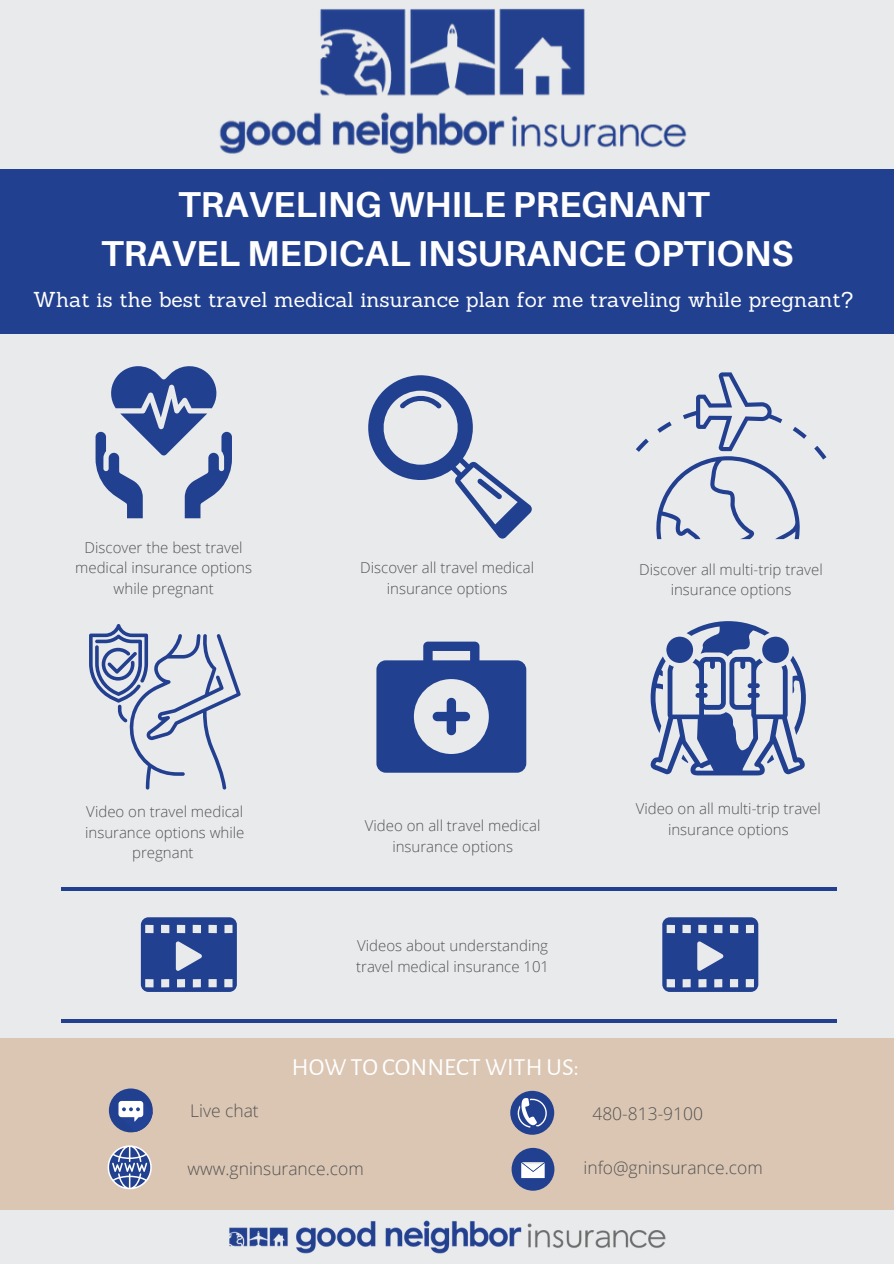
<style>
.page{position:relative;width:894px;height:1264px;background:#fff}
.page>*{position:absolute;margin:0;border:0;box-sizing:border-box;transform-origin:0 0}
.t1{font:700 36px/49.5px "Aileron";color:#fff;text-align:center}
.t2{font:24.6px "Alegreya Sans SC";color:#fff}
.t3{font:21px "Sanchez";color:#fff}
.t4{font:300 17.4px "Open Sans";color:#545454}
.t5{font:300 15px/20.5px "Open Sans";color:#545454;text-align:center}
</style>
<div class="page">
<div style="left:0;top:0;width:893px;height:1263px;background:#e9eaec"></div>
<img style="left:205px;top:1209px;width:484px;height:45px">
<img style="left:219px;top:8px;width:468px;height:146px">
<div style="left:0;top:170px;width:893px;height:164px;background:#224090"></div>
<svg style="left:141px;top:917px;width:96px;height:74px"></svg>
<hr style="left:62px;top:1019px;width:774px;height:3px;background:#224090">
<svg style="left:662px;top:917px;width:96px;height:74px"></svg>
<svg style="left:650px;top:621px;width:155px;height:154px"></svg>
<svg style="left:95px;top:366px;width:137px;height:152px"></svg>
<svg style="left:368px;top:375px;width:163px;height:163px"></svg>
<svg style="left:376px;top:641px;width:150px;height:131px"></svg>
<hr style="left:62px;top:887px;width:774px;height:4px;background:#224090">
<svg style="left:636px;top:438px;width:12px;height:14px"></svg>
<svg style="left:814px;top:446px;width:12px;height:13px"></svg>
<svg style="left:656px;top:372px;width:150px;height:167px"></svg>
<svg style="left:89px;top:624px;width:152px;height:165px"></svg>
<div style="left:0;top:1038px;width:893px;height:171px;background:#dbc6b3"></div>
<div style="left:109px;top:1088px;width:44px;height:44px;background:#224090;border-radius:50%"></div>
<svg style="left:118px;top:1100px;width:35px;height:31px"></svg>
<div style="left:511px;top:1147px;width:43px;height:43px;background:#224090;border-radius:50%"></div>
<svg style="left:521px;top:1162px;width:23px;height:15px"></svg>
<div style="left:510px;top:1090px;width:44px;height:44px;background:#224090;border-radius:50%"></div>
<svg style="left:517px;top:1098px;width:29px;height:29px"></svg>
<svg style="left:108px;top:1145px;width:44px;height:44px"></svg>
<h1 class="t1" style="left:101px;top:179px;width:693px">TRAVELING WHILE PREGNANT<br>TRAVEL MEDICAL INSURANCE OPTIONS</h1>
<h3 class="t3" style="left:33px;top:285px;width:821px">What is the best travel medical insurance plan for me traveling while pregnant?</h3>
<p class="t5" style="left:75px;top:537px;width:178px">Discover the best travel medical insurance options while pregnant</p>
<p class="t5" style="left:360px;top:557px;width:175px">Discover all travel medical insurance options</p>
<p class="t5" style="left:639px;top:558px;width:185px">Discover all multi-trip travel insurance options</p>
<p class="t5" style="left:85px;top:800px;width:161px">Video on travel medical insurance options while pregnant</p>
<p class="t5" style="left:365px;top:815px;width:177px">Video on all travel medical insurance options</p>
<p class="t5" style="left:356px;top:935px;width:194px;text-align:left">Videos about understanding travel medical insurance 101</p>
<h2 class="t2" style="left:292px;top:1054px;width:289px">HOW TO CONNECT WITH US:</h2>
<p class="t5" style="left:635px;top:798px;width:187px">Video on all multi-trip travel insurance options</p>
<p class="t4" style="left:190px;top:1098px;width:70px">Live chat</p>
<p class="t4" style="left:592px;top:1101px;width:112px">480-813-9100</p>
<p class="t4" style="left:187px;top:1156px;width:177px">www.gninsurance.com</p>
<p class="t4" style="left:583px;top:1155px;width:181px">info@gninsurance.com</p>
</div>
